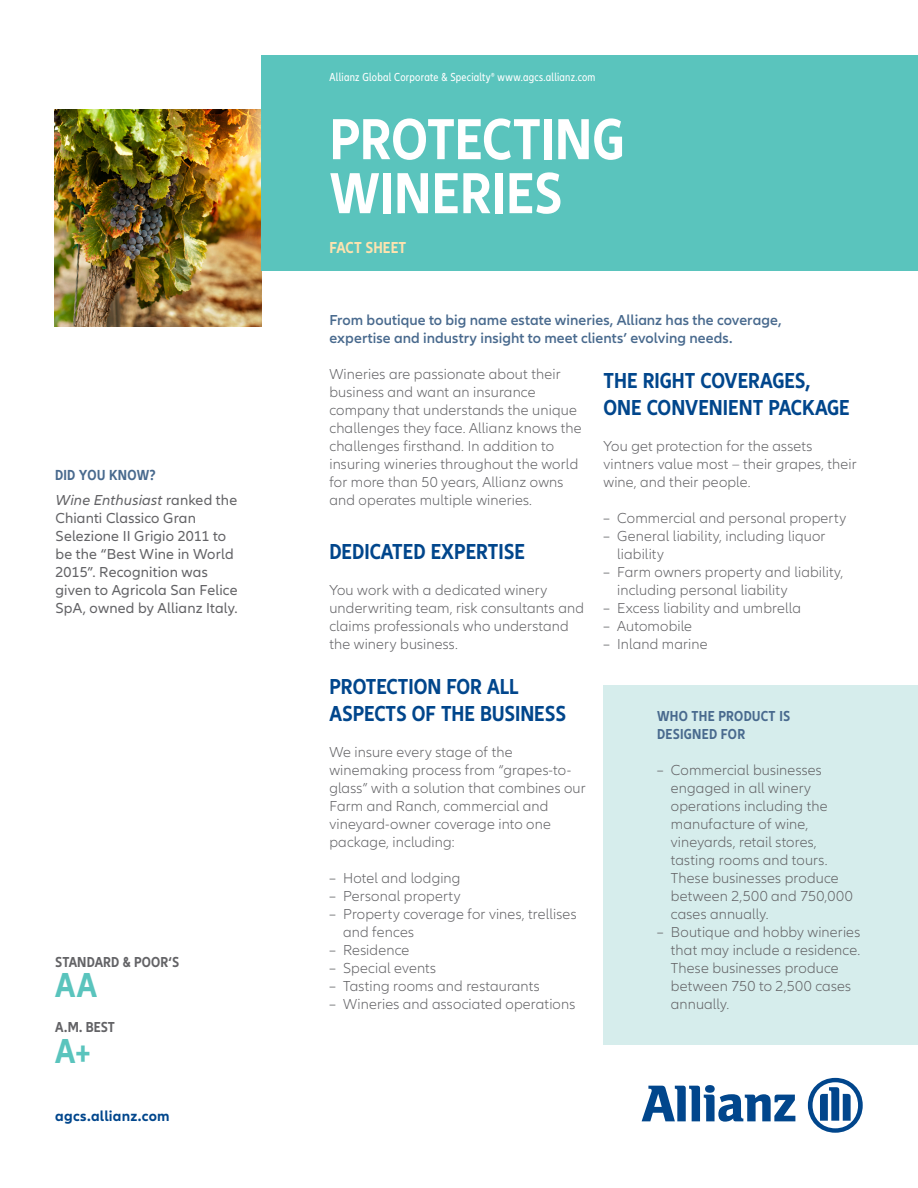
<style>
.page{position:relative;width:918px;height:1188px;background:#fff}
.page>*{position:absolute;margin:0;border:0;box-sizing:border-box;transform-origin:0 0}
.t1{font:700 condensed 60px/54px "Allianz Neo";color:#fff}
.t2{font:700 condensed 36px "Allianz Neo";color:#5ac4bd}
.t3{font:700 condensed 22.5px/27px "Allianz Neo";color:#01468c}
.t4{font:700 condensed 16.5px "Allianz Neo";letter-spacing:.005em;color:#fee3af}
.t5{font:300 15px/18px "Allianz Neo";letter-spacing:.01em;color:#636366}
.t6{font:15px/18px "Allianz Neo";letter-spacing:.01em;color:#636366}
.t7{font:600 15px/18px "Allianz Neo";letter-spacing:.005em;color:#496a8e}
.t8{font:italic 15px/25.7px "Allianz Neo";letter-spacing:.01em;color:#636366}
.t9{font:700 condensed 15px/18px "Allianz Neo";letter-spacing:.02em;color:#496a8e}
.t10{font:700 condensed 15px "Allianz Neo";letter-spacing:.005em;color:#636366}
.t11{font:700 15px "Allianz Neo";letter-spacing:.015em;color:#01468c}
.t12{font:condensed 12px "Allianz Neo";letter-spacing:.02em;color:#fff}
.s1{font-weight:700;font-style:normal;font-stretch:condensed;color:#496a8e}
.s2{font-style:normal}
.s3{font-weight:400;font-stretch:condensed;color:#6c6d70}
</style>
<div class="page">
<img style="left:55px;top:110px;width:206px;height:217px">
<svg style="left:642px;top:1085px;width:153px;height:37px"></svg>
<svg style="left:808px;top:1078px;width:55px;height:55px"></svg>
<div style="left:261px;top:55px;width:657px;height:216px;background:#5ac4bd"></div>
<div style="left:603px;top:685px;width:315px;height:360px;background:#d6edec"></div>
<p class="t8" style="left:55px;top:462px;width:184px"><span class="s1">DID YOU KNOW?<br></span>Wine Enthusiast <span class="s2">ranked the</span></p>
<p class="t6" style="left:56px;top:510px;width:184px">Chianti Classico Gran<br>Selezione II Grigio 2011 to be the “Best Wine in World<br>2015”. Recognition was given to Agricola San Felice<br>SpA, owned by Allianz Italy.</p>
<p class="t10" style="left:55px;top:953px;width:125px">STANDARD &amp; POOR‘S</p>
<h2 class="t2" style="left:55px;top:965px;width:43px">AA</h2>
<p class="t10" style="left:55px;top:1019px;width:61px">A.M. BEST</p>
<h2 class="t2" style="left:55px;top:1030px;width:37px">A+</h2>
<p class="t11" style="left:55px;top:1108px;width:116px">agcs.allianz.com</p>
<p class="t12" style="left:330px;top:70px;width:267px">Allianz Global Corporate &amp; Specialty® www.agcs.allianz.com</p>
<h1 class="t1" style="left:330px;top:114px;width:296px">PROTECTING<br>WINERIES</h1>
<p class="t4" style="left:330px;top:238px;width:78px">FACT SHEET</p>
<p class="t7" style="left:329px;top:312px;width:454px">From boutique to big name estate wineries, Allianz has the coverage, expertise and industry insight to meet clients’ evolving needs.</p>
<p class="t5" style="left:329px;top:366px;width:254px">Wineries are passionate about their business and want an insurance company that understands the unique challenges they face. Allianz knows the challenges firsthand. In addition to insuring wineries throughout the world for more than 50 years, Allianz owns and operates multiple wineries.</p>
<h3 class="t3" style="left:329px;top:539px;width:197px">DEDICATED EXPERTISE</h3>
<p class="t5" style="left:329px;top:582px;width:256px">You work with a dedicated winery underwriting team, risk consultants and claims professionals who understand the winery business.</p>
<h3 class="t3" style="left:329px;top:674px;width:238px">PROTECTION FOR ALL<br>ASPECTS OF THE BUSINESS</h3>
<p class="t5" style="left:329px;top:744px;width:258px">We insure every stage of the winemaking process from “grapes-to&shy;glass” with a solution that combines our<br>Farm and Ranch, commercial and vineyard-owner coverage into one package, including:</p>
<p class="t5" style="left:329px;top:870px;width:133px"><span class="s3">–</span> Hotel and lodging</p>
<p class="t5" style="left:329px;top:888px;width:133px"><span class="s3">–</span> Personal property</p>
<p class="t5" style="left:343px;top:906px;width:235px;text-indent:-14px"><span class="s3">–</span> Property coverage for vines, trellises and fences</p>
<p class="t5" style="left:329px;top:942px;width:82px"><span class="s3">–</span> Residence</p>
<p class="t5" style="left:329px;top:960px;width:108px"><span class="s3">–</span> Special events</p>
<p class="t5" style="left:329px;top:978px;width:212px"><span class="s3">–</span> Tasting rooms and restaurants</p>
<p class="t5" style="left:329px;top:996px;width:247px"><span class="s3">–</span> Wineries and associated operations</p>
<h3 class="t3" style="left:603px;top:368px;width:248px">THE RIGHT COVERAGES,<br>ONE CONVENIENT PACKAGE</h3>
<p class="t5" style="left:603px;top:438px;width:255px">You get protection for the assets vintners value most – their grapes, their wine, and their people.</p>
<p class="t5" style="left:603px;top:510px;width:244px"><span class="s3">–</span> Commercial and personal property</p>
<p class="t5" style="left:617px;top:528px;width:210px;text-indent:-14px"><span class="s3">–</span> General liability, including liquor liability</p>
<p class="t5" style="left:617px;top:564px;width:228px;text-indent:-14px"><span class="s3">–</span> Farm owners property and liability, including personal liability</p>
<p class="t5" style="left:603px;top:600px;width:199px"><span class="s3">–</span> Excess liability and umbrella</p>
<p class="t5" style="left:603px;top:618px;width:90px"><span class="s3">–</span> Automobile</p>
<p class="t5" style="left:603px;top:636px;width:106px"><span class="s3">–</span> Inland marine</p>
<p class="t9" style="left:657px;top:708px;width:135px">WHO THE PRODUCT IS<br>DESIGNED FOR</p>
<p class="t5" style="left:671px;top:762px;width:183px;text-indent:-14px"><span class="s3">–</span> Commercial businesses engaged in all winery operations including the manufacture of wine, vineyards, retail stores, tasting rooms and tours.<br>These businesses produce between 2,500 and 750,000 cases annually.</p>
<p class="t5" style="left:671px;top:924px;width:191px;text-indent:-14px"><span class="s3">–</span> Boutique and hobby wineries that may include a residence.<br>These businesses produce between 750 to 2,500 cases annually.</p>
</div>
